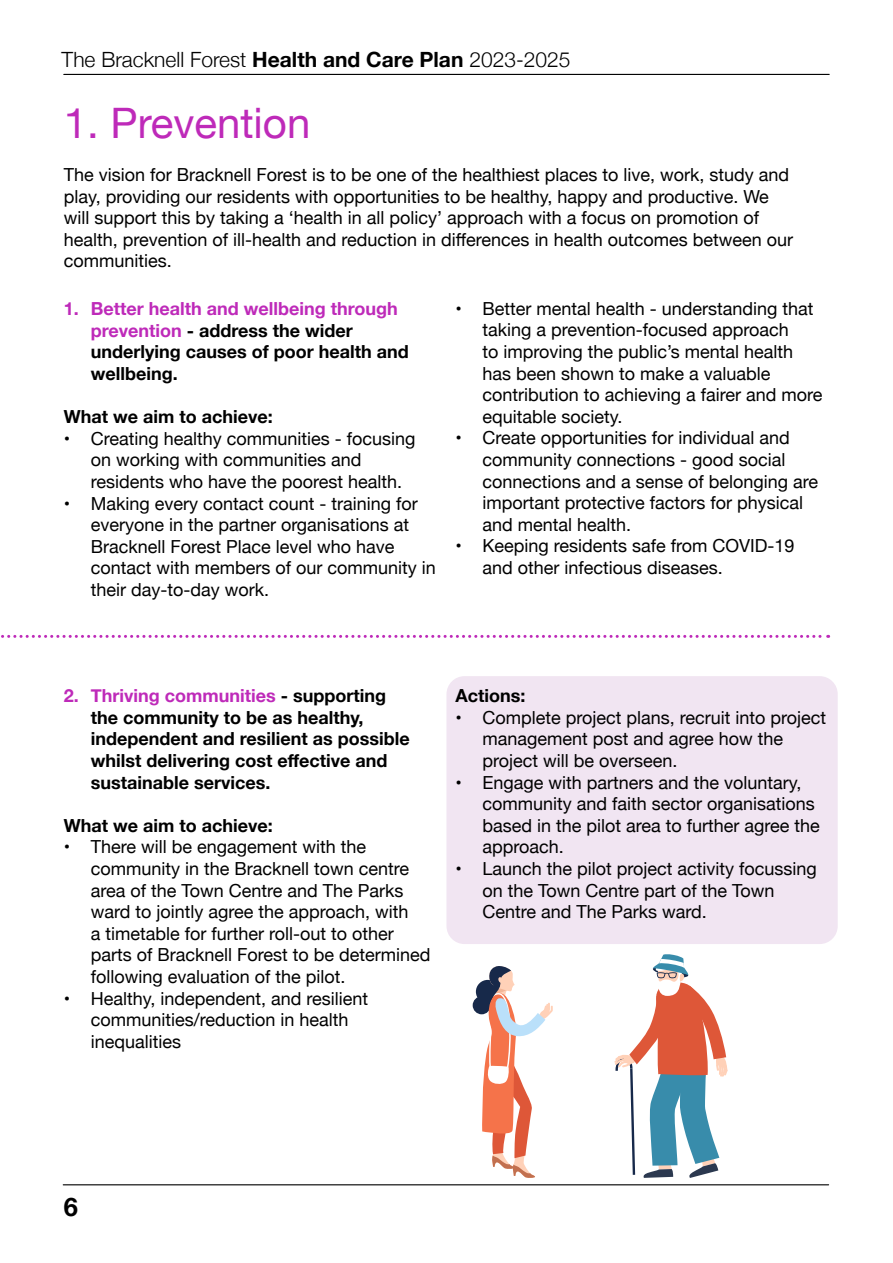
<style>
.page{position:relative;width:893px;height:1263px;background:#fff}
.page>*{position:absolute;margin:0;border:0;box-sizing:border-box;transform-origin:0 0}
.t1{font:42px "Helvetica Neue";color:#be2ab9}
.t2{font:700 25.5px "Helvetica Neue";color:#000}
.t3{font:300 21px "Helvetica Neue";color:#000}
.Body{font:18px/21.6px "Helvetica Neue";color:#000}
.Body-2{font:700 18px/21.6px "Helvetica Neue";color:#000}
.s1{font-weight:700}
.s2{color:#be2ab9}
</style>
<div class="page">
<hr style="left:64px;top:74px;width:765px;height:1px;background:#000">
<hr style="left:63px;top:1184px;width:766px;height:1px;background:#000">
<div style="left:446px;top:676px;width:392px;height:268px;background:#f1e5f2;border-radius:18px"></div>
<svg style="left:1px;top:635px;width:828px;height:3px"></svg>
<div style="left:473px;top:996px;width:18px;height:18px;background:#17294a;border-radius:50%"></div>
<div style="left:476px;top:980px;width:23px;height:23px;background:#17294a;border-radius:50%"></div>
<svg style="left:481px;top:966px;width:72px;height:212px"></svg>
<svg style="left:614px;top:954px;width:114px;height:224px"></svg>
<p class="t3" style="left:62px;top:43px;width:510px">The Bracknell Forest <span class="s1">Health and Care Plan</span> 2023-2025</p>
<h3 class="t1" style="left:64px;top:93px;width:248px">1. Prevention</h3>
<p class="Body" style="left:64px;top:165px;width:731px">The vision for Bracknell Forest is to be one of the healthiest places to live, work, study and play, providing our residents with opportunities to be healthy, happy and productive. We will support this by taking a ‘health in all policy’ approach with a focus on promotion of health, prevention of ill-health and reduction in differences in health outcomes between our communities.</p>
<p class="Body-2" style="left:91px;top:298px;width:319px;text-indent:-27px"><span class="s2">1. Better health and wellbeing through prevention</span> - address the wider underlying causes of poor health and wellbeing.</p>
<p class="Body-2" style="left:64px;top:406px;width:210px">What we aim to achieve:</p>
<p class="Body" style="left:91px;top:429px;width:326px;text-indent:-27px">• Creating healthy communities - focusing on working with communities and residents who have the poorest health.</p>
<p class="Body" style="left:91px;top:493px;width:347px;text-indent:-27px">• Making every contact count - training for everyone in the partner organisations at Bracknell Forest Place level who have contact with members of our community in their day-to-day work.</p>
<p class="Body" style="left:482px;top:299px;width:342px;text-indent:-27px">• Better mental health - understanding that taking a prevention-focused approach<br>to improving the public’s mental health has been shown to make a valuable contribution to achieving a fairer and more equitable society.</p>
<p class="Body" style="left:482px;top:428px;width:337px;text-indent:-27px">• Create opportunities for individual and community connections - good social connections and a sense of belonging are important protective factors for physical and mental health.</p>
<p class="Body" style="left:482px;top:536px;width:314px;text-indent:-27px">• Keeping residents safe from COVID-19 and other infectious diseases.</p>
<p class="Body-2" style="left:91px;top:685px;width:320px;text-indent:-27px"><span class="s2">2. Thriving communities</span> - supporting the community to be as healthy, independent and resilient as possible whilst delivering cost effective and sustainable services.</p>
<p class="Body-2" style="left:64px;top:815px;width:210px">What we aim to achieve:</p>
<p class="Body" style="left:91px;top:837px;width:341px;text-indent:-27px">• There will be engagement with the community in the Bracknell town centre area of the Town Centre and The Parks ward to jointly agree the approach, with<br>a timetable for further roll-out to other parts of Bracknell Forest to be determined following evaluation of the pilot.</p>
<p class="Body" style="left:91px;top:988px;width:279px;text-indent:-27px">• Healthy, independent, and resilient communities/reduction in health inequalities</p>
<p class="Body-2" style="left:455px;top:685px;width:71px">Actions:</p>
<p class="Body" style="left:482px;top:708px;width:345px;text-indent:-27px">• Complete project plans, recruit into project management post and agree how the project will be overseen.</p>
<p class="Body" style="left:482px;top:772px;width:339px;text-indent:-27px">• Engage with partners and the voluntary, community and faith sector organisations based in the pilot area to further agree the approach.</p>
<p class="Body" style="left:482px;top:859px;width:336px;text-indent:-27px">• Launch the pilot project activity focussing on the Town Centre part of the Town<br>Centre and The Parks ward.</p>
<h2 class="t2" style="left:64px;top:1186px;width:16px">6</h2>
</div>
